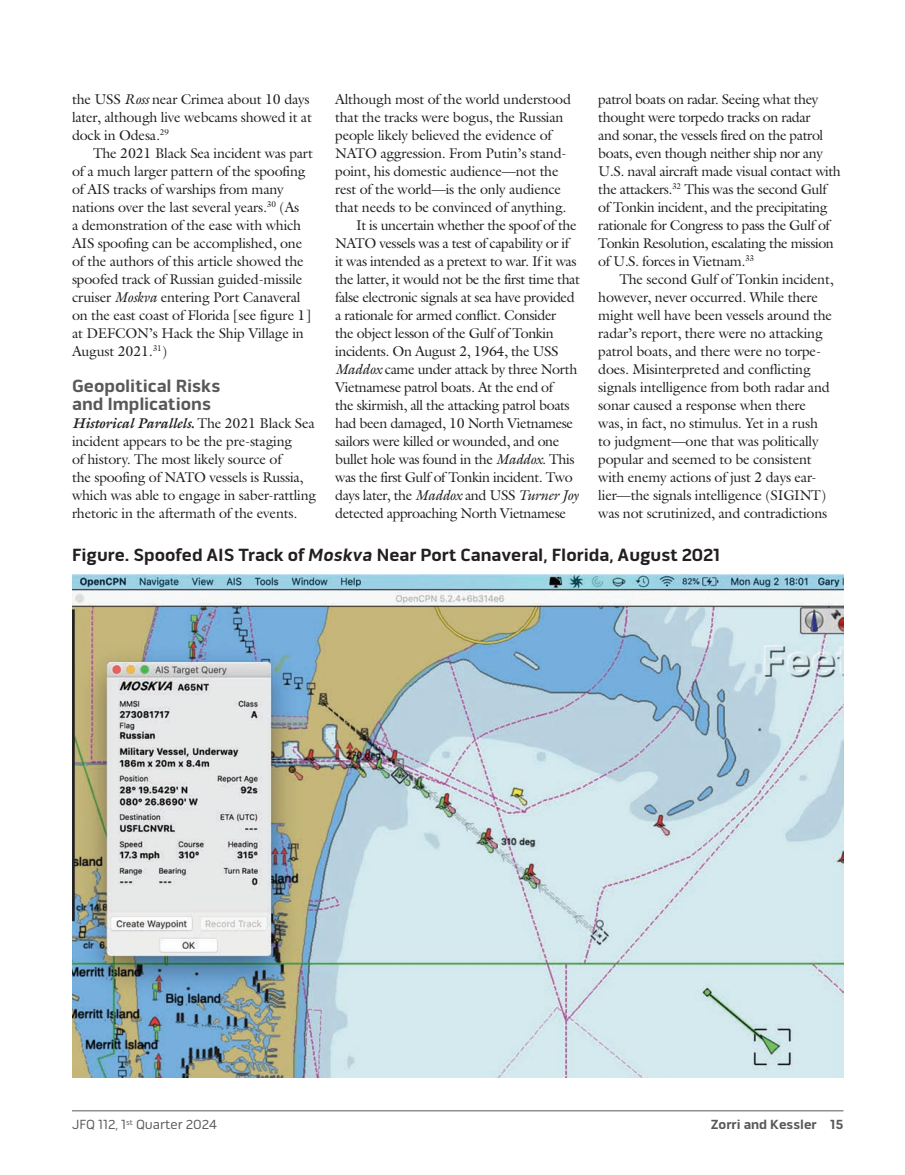
<style>
.page{position:relative;width:905px;height:1175px;background:#fff}
.page>*{position:absolute;margin:0;border:0;box-sizing:border-box;transform-origin:0 0}
.figure_title{font:700 18px "Pill Gothic 600 mg";color:#231f20}
.subhead_a{font:700 18px/18px "Pill Gothic 600 mg";color:#57585a}
.body_text{font:14.25px/18px "Galliard Std";letter-spacing:-.015em;color:#231f20}
.sub_c{font:14.25px/18px "Galliard Std";letter-spacing:-.015em;color:#231f20}
.t1{font:13.5px "Pill Gothic 600 mg";color:#57585a}
.t2{font:700 13.5px "Pill Gothic 600 mg";color:#57585a}
.s1{font-style:italic}
.s2{font-weight:700;font-style:italic}
.s3{font-family:"Pill Gothic 600 mg Bold Obliq";font-weight:400}
</style>
<div class="page">
<hr style="left:72px;top:1110px;width:771px;height:1px;background:#57585a">
<img style="left:72px;top:574px;width:771px;height:503px">
<p class="body_text" style="left:72px;top:89px;width:241px">the USS <span class="s1">Ross</span> near Crimea about 10 days later, although live webcams showed it at dock in Odesa.<sup>29</sup></p>
<p class="body_text" style="left:72px;top:143px;width:243px;text-indent:21px">The 2021 Black Sea incident was part of a much larger pattern of the spoofing of AIS tracks of warships from many nations over the last several years.<sup>30</sup> (As<br>a demonstration of the ease with which AIS spoofing can be accomplished, one of the authors of this article showed the spoofed track of Russian guided-missile cruiser <span class="s1">Moskva</span> entering Port Canaveral on the east coast of Florida [see figure 1] at DEFCON’s Hack the Ship Village in August 2021.<sup>31</sup>)</p>
<p class="subhead_a" style="left:72px;top:377px;width:150px">Geopolitical Risks and Implications</p>
<p class="sub_c" style="left:72px;top:413px;width:246px"><span class="s2">Historical Parallels.</span> The 2021 Black Sea incident appears to be the pre-staging<br>of history. The most likely source of<br>the spoofing of NATO vessels is Russia, which was able to engage in saber-rattling rhetoric in the aftermath of the events.</p>
<p class="body_text" style="left:598px;top:89px;width:244px">patrol boats on radar. Seeing what they thought were torpedo tracks on radar<br>and sonar, the vessels fired on the patrol boats, even though neither ship nor any U.S. naval aircraft made visual contact with the attackers.<sup>32</sup> This was the second Gulf of Tonkin incident, and the precipitating rationale for Congress to pass the Gulf of Tonkin Resolution, escalating the mission of U.S. forces in Vietnam.<sup>33</sup></p>
<p class="body_text" style="left:598px;top:269px;width:237px;text-indent:21px">The second Gulf of Tonkin incident, however, never occurred. While there might well have been vessels around the radar’s report, there were no attacking patrol boats, and there were no torpe&shy;does. Misinterpreted and conflicting signals intelligence from both radar and sonar caused a response when there was, in fact, no stimulus. Yet in a rush to judgment—one that was politically popular and seemed to be consistent with enemy actions of just 2 days ear&shy;lier—the signals intelligence (SIGINT) was not scrutinized, and contradictions</p>
<p class="figure_title" style="left:72px;top:544px;width:649px">Figure. Spoofed AIS Track of <span class="s3">Moskva</span> Near Port Canaveral, Florida, August 2021</p>
<p class="sub_c" style="left:335px;top:89px;width:237px">Although most of the world understood that the tracks were bogus, the Russian people likely believed the evidence of NATO aggression. From Putin’s stand&shy;point, his domestic audience—not the rest of the world—is the only audience that needs to be convinced of anything.</p>
<p class="body_text" style="left:335px;top:215px;width:246px;text-indent:21px">It is uncertain whether the spoof of the NATO vessels was a test of capability or if it was intended as a pretext to war. If it was the latter, it would not be the first time that false electronic signals at sea have provided a rationale for armed conflict. Consider<br>the object lesson of the Gulf of Tonkin incidents. On August 2, 1964, the USS <span class="s1">Maddox</span> came under attack by three North Vietnamese patrol boats. At the end of<br>the skirmish, all the attacking patrol boats had been damaged, 10 North Vietnamese sailors were killed or wounded, and one bullet hole was found in the <span class="s1">Maddox</span>. This was the first Gulf of Tonkin incident. Two days later, the <span class="s1">Maddox</span> and USS <span class="s1">Turner Joy </span>detected approaching North Vietnamese</p>
<p class="t1" style="left:72px;top:1116px;width:146px">JFQ 112, 1<sup>st</sup> Quarter 2024</p>
<p class="t2" style="left:710px;top:1116px;width:134px">Zorri and Kessler 15</p>
</div>
